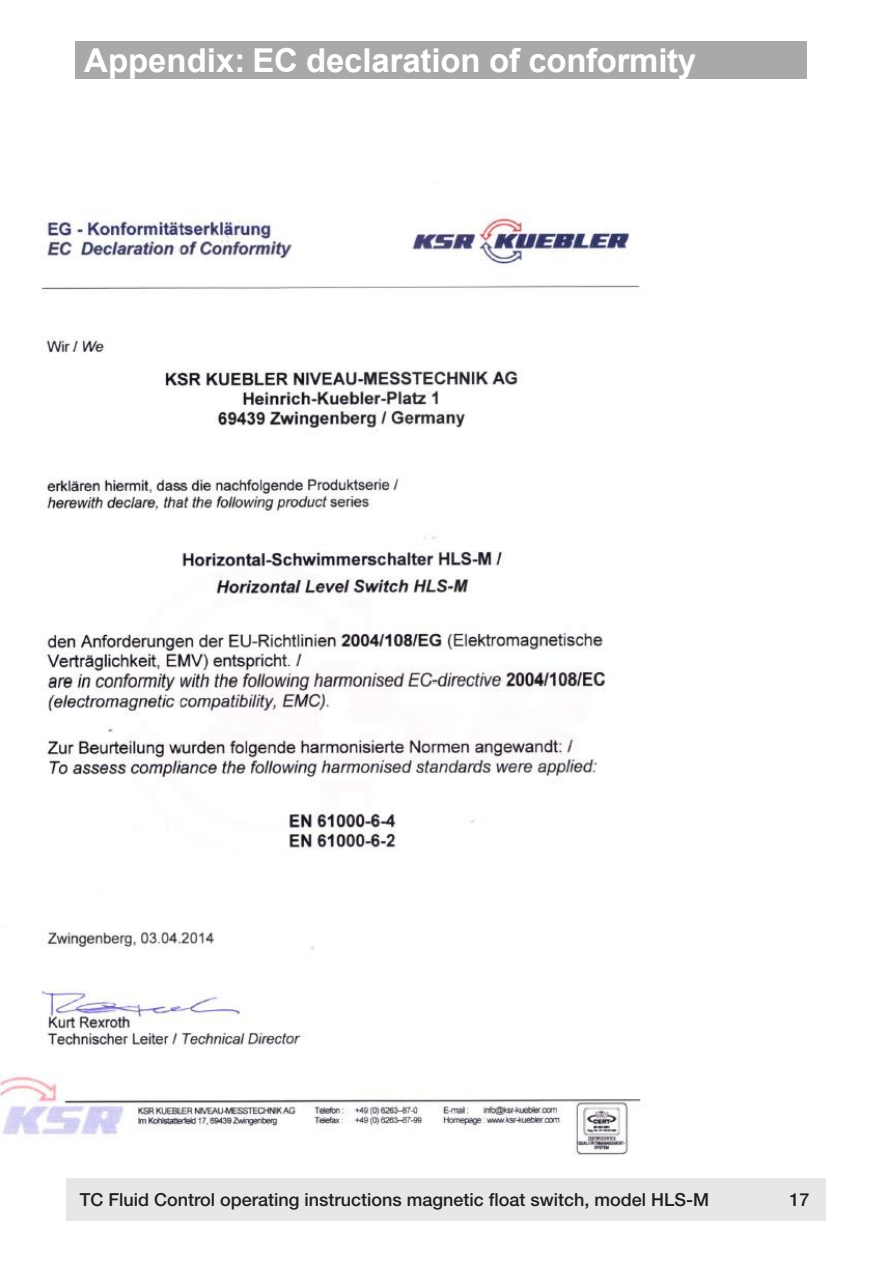
<style>
.page{position:relative;width:893px;height:1263px;background:#fff}
.page>*{position:absolute;margin:0;border:0;box-sizing:border-box;transform-origin:0 0}
.t1{font:700 33px "Arial";letter-spacing:-.005em;color:#fff}
.t2{font:19.5px "Arial";letter-spacing:-.01em;color:#231f20}
.t3{font:500 18px "Helvetica Neue";color:#231f20}
</style>
<div class="page">
<div style="left:76px;top:41px;width:731px;height:38px;background:#a9a9a9"></div>
<img style="left:0;top:213px;width:641px;height:943px">
<div style="left:67px;top:1178px;width:759px;height:42px;background:#e6e7e9"></div>
<p class="t1" style="left:84px;top:38px;width:614px">Appendix: EC declaration of conformity</p>
<p class="t2" style="left:84px;top:1186px;width:23px">18</p>
<p class="t2" style="left:243px;top:1186px;width:489px">operating instructions magnetic float switch, model HLS-M</p>
<p class="t3" style="left:80px;top:1189px;width:631px">TC Fluid Control operating instructions magnetic float switch, model HLS-M</p>
<p class="t3" style="left:789px;top:1189px;width:22px">17</p>
</div>
